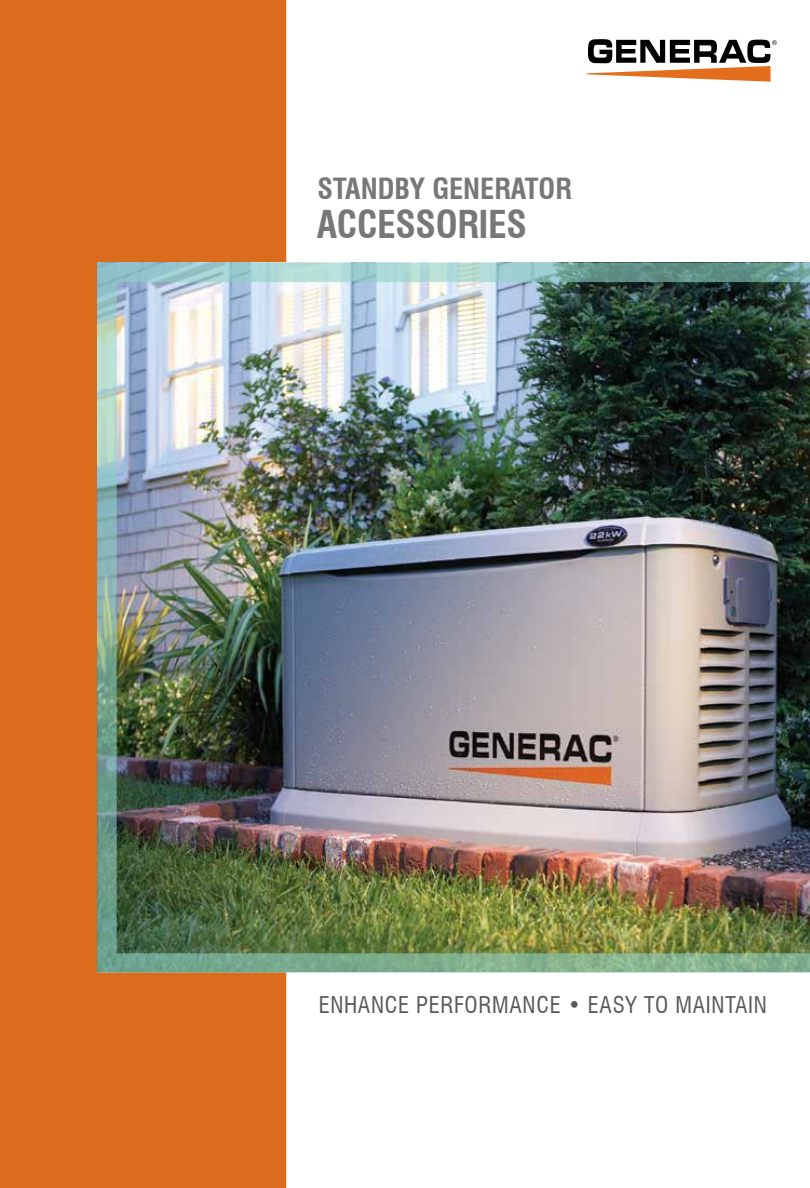
<style>
.page{position:relative;width:810px;height:1188px;background:#fff}
.page>*{position:absolute;margin:0;border:0;box-sizing:border-box;transform-origin:0 0}
.t1{font:700 condensed 37.5px "Swiss 721 BT";letter-spacing:-.01em;color:#757779}
.t2{font:700 condensed 28.5px "Swiss 721 BT";color:#757779}
.t3{font:condensed 22.5px "Swiss 721 BT";letter-spacing:.03em;color:#58595b}
</style>
<div class="page">
<div style="left:0;top:0;width:286px;height:1188px;background:#db6c1d"></div>
<img style="left:97px;top:263px;width:713px;height:710px">
<svg style="left:587px;top:39px;width:190px;height:43px"></svg>
<p class="t2" style="left:317px;top:171px;width:256px">STANDBY GENERATOR</p>
<h1 class="t1" style="left:317px;top:202px;width:208px">ACCESSORIES</h1>
<p class="t3" style="left:319px;top:991px;width:450px">ENHANCE PERFORMANCE • EASY TO MAINTAIN</p>
</div>
